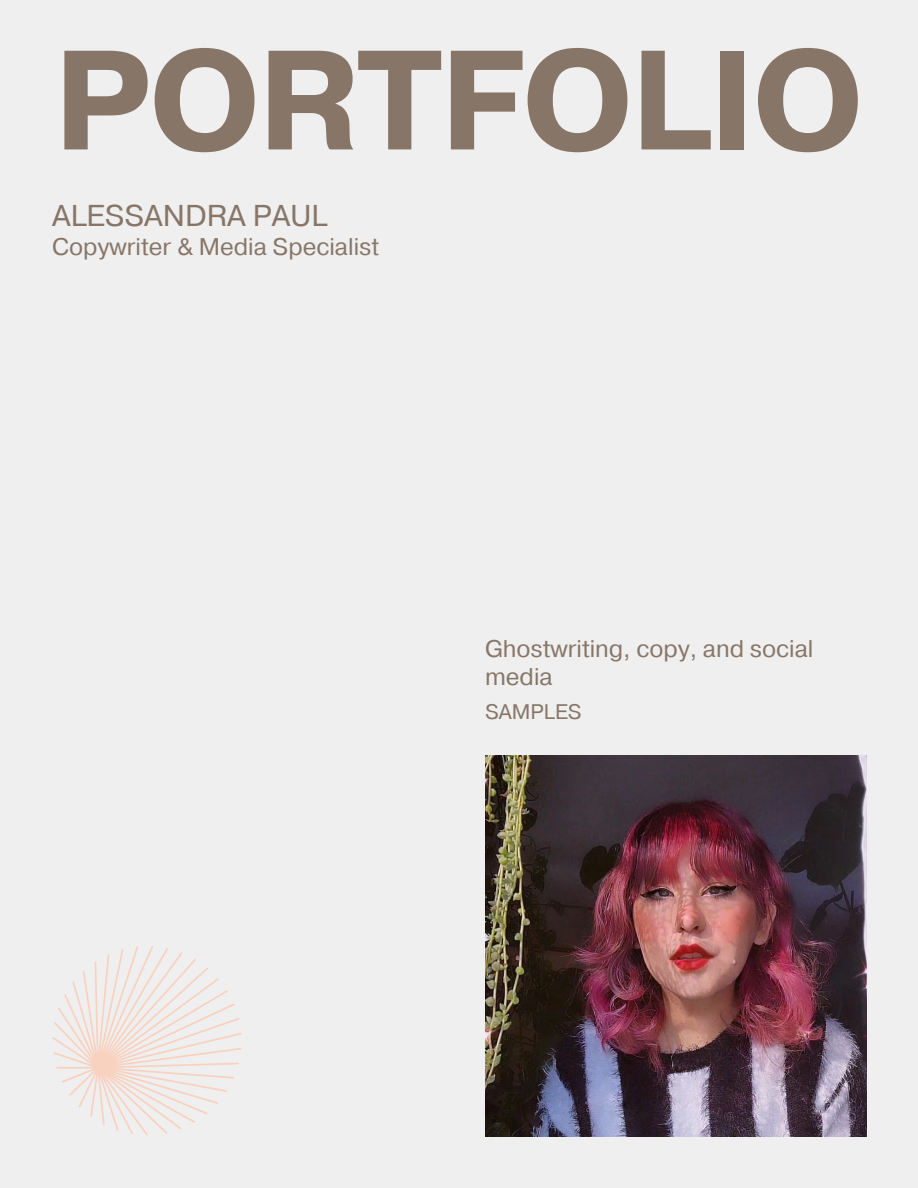
<style>
.page{position:relative;width:918px;height:1188px;background:#efefef}
.page>*{position:absolute;margin:0;border:0;box-sizing:border-box;transform-origin:0 0}
.t1{font:700 141px "Pragmatica";letter-spacing:-.02em;color:#877668}
.t2{font:30px "Pragmatica";color:#877668}
.t3{font:24px/28.2px "Pragmatica";color:#877668}
.t4{font:21px "Pragmatica";color:#877668}
</style>
<div class="page">
<img style="left:485px;top:756px;width:381px;height:380px">
<svg style="left:52px;top:946px;width:189px;height:190px"></svg>
<h1 class="t1" style="left:54px;top:8px;width:812px">PORTFOLIO</h1>
<p class="t2" style="left:52px;top:196px;width:277px">ALESSANDRA PAUL</p>
<p class="t3" style="left:52px;top:234px;width:329px">Copywriter &amp; Media Specialist</p>
<p class="t3" style="left:485px;top:635px;width:330px">Ghostwriting, copy, and social media</p>
<p class="t4" style="left:485px;top:698px;width:98px">SAMPLES</p>
</div>
